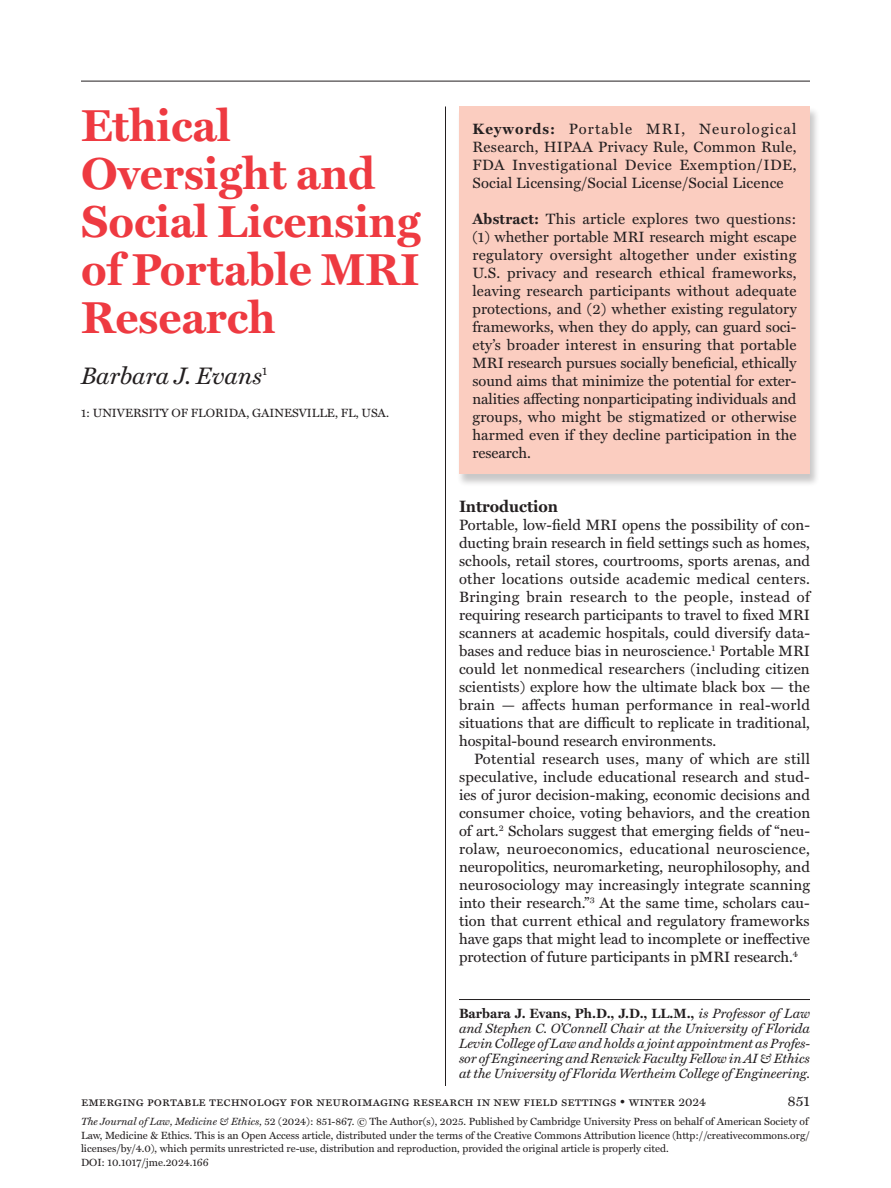
<style>
.page{position:relative;width:891px;height:1188px;background:#fff}
.page>*{position:absolute;margin:0;border:0;box-sizing:border-box;transform-origin:0 0}
.t1{font:700 45px/48px "Miller Text";color:#ee3a41}
.t2{font:italic 24px "Miller Text";color:#231f20}
.t3{font:700 16.5px "Miller Text";color:#231f20}
.t4{font:15px/18px "Miller Text";color:#231f20;text-align:justify}
.t5{font:italic 13.5px/15px "Miller Text";letter-spacing:-.005em;color:#231f20;text-align:justify}
.t6{font:13.5px "Miller Text Roman SC";color:#231f20}
.t7{font:12px "Miller Text";color:#231f20}
.t8{font:10.5px/13.5px "Miller Text";color:#231f20}
.s1{font-weight:700}
.s2{font-weight:700;font-style:normal}
.s3{font-size:12px}
.s4{font-style:italic}
</style>
<div class="page">
<hr style="left:81px;top:81px;width:729px;height:1px;background:#231f20">
<hr style="left:445px;top:106px;width:1px;height:980px;background:#231f20">
<hr style="left:459px;top:999px;width:351px;height:1px;background:#231f20">
<div style="left:457px;top:107px;width:363px;height:380px;background:#231f20;opacity:.25"></div>
<div style="left:459px;top:106px;width:351px;height:368px;background:#fbcdc0"></div>
<h1 class="t1" style="left:81px;top:101px;width:341px">Ethical<br>Oversight and<br>Social Licensing of Portable MRI<br>Research</h1>
<h2 class="t2" style="left:81px;top:361px;width:188px">Barbara J. Evans<sup>1</sup></h2>
<p class="t7" style="left:81px;top:406px;width:310px">1: UNIVERSITY OF FLORIDA, GAINESVILLE, FL, USA.</p>
<p class="t4" style="left:472px;top:119px;width:326px"><span class="s1">Keywords:</span> Portable MRI, Neurological Research, HIPAA Privacy Rule, Common Rule, FDA Investigational Device Exemption/IDE, Social Licensing/Social License/Social Licence</p>
<p class="t4" style="left:472px;top:209px;width:326px"><span class="s1">Abstract:</span> This article explores two questions: (1) whether portable MRI research might escape regulatory oversight altogether under existing U.S. privacy and research ethical frameworks, leaving research participants without adequate protections, and (2) whether existing regulatory frameworks, when they do apply, can guard soci&shy;ety’s broader interest in ensuring that portable MRI research pursues socially beneficial, ethically sound aims that minimize the potential for exter&shy;nalities affecting nonparticipating individuals and groups, who might be stigmatized or otherwise harmed even if they decline participation in the research.</p>
<p class="t3" style="left:459px;top:496px;width:101px">Introduction</p>
<p class="t4" style="left:459px;top:515px;width:353px">Portable, low-field MRI opens the possibility of con&shy;ducting brain research in field settings such as homes, schools, retail stores, courtrooms, sports arenas, and other locations outside academic medical centers.<br>Bringing brain research to the people, instead of requiring research participants to travel to fixed MRI scanners at academic hospitals, could diversify data&shy;bases and reduce bias in neuroscience.<sup>1</sup> Portable MRI could let nonmedical researchers (including citizen scientists) explore how the ultimate black box — the brain — affects human performance in real-world situations that are difficult to replicate in traditional, hospital-bound research environments.</p>
<p class="t4" style="left:459px;top:749px;width:353px;text-indent:15px">Potential research uses, many of which are still speculative, include educational research and stud&shy;ies of juror decision-making, economic decisions and consumer choice, voting behaviors, and the creation of art.<sup>2</sup> Scholars suggest that emerging fields of “neu&shy;rolaw, neuroeconomics, educational neuroscience, neuropolitics, neuromarketing, neurophilosophy, and neurosociology may increasingly integrate scanning into their research.”<sup>3</sup> At the same time, scholars cau&shy;tion that current ethical and regulatory frameworks have gaps that might lead to incomplete or ineffective protection of future participants in pMRI research.<sup>4</sup></p>
<p class="t5" style="left:459px;top:1005px;width:353px"><span class="s2">Barbara J. Evans, Ph.D., J.D., LL.M.,</span> is Professor of Law and Stephen C. O’Connell Chair at the University of Florida Levin College of Law and holds a joint appointment as Profes&shy;sor of Engineering and Renwick Faculty Fellow in AI &amp; Ethics at the University of Florida Wertheim College of Engineering.</p>
<p class="t6" style="left:81px;top:1093px;width:627px">emerging portable technology for neuroimaging research in new field settings • winter <span class="s3">2024</span></p>
<p class="t4" style="left:787px;top:1091px;width:24px">851</p>
<p class="t8" style="left:81px;top:1115px;width:730px"><span class="s4">The Journal of Law, Medicine &amp; Ethics,</span> 52 (2024): 851-867. © The Author(s), 2025. Published by Cambridge University Press on behalf of American Society of Law, Medicine &amp; Ethics. This is an Open Access article, distributed under the terms of the Creative Commons Attribution licence (http://creativecommons.org/ licenses/by/4.0), which permits unrestricted re-use, distribution and reproduction, provided the original article is properly cited.<br>DOI: 10.1017/jme.2024.166</p>
</div>
